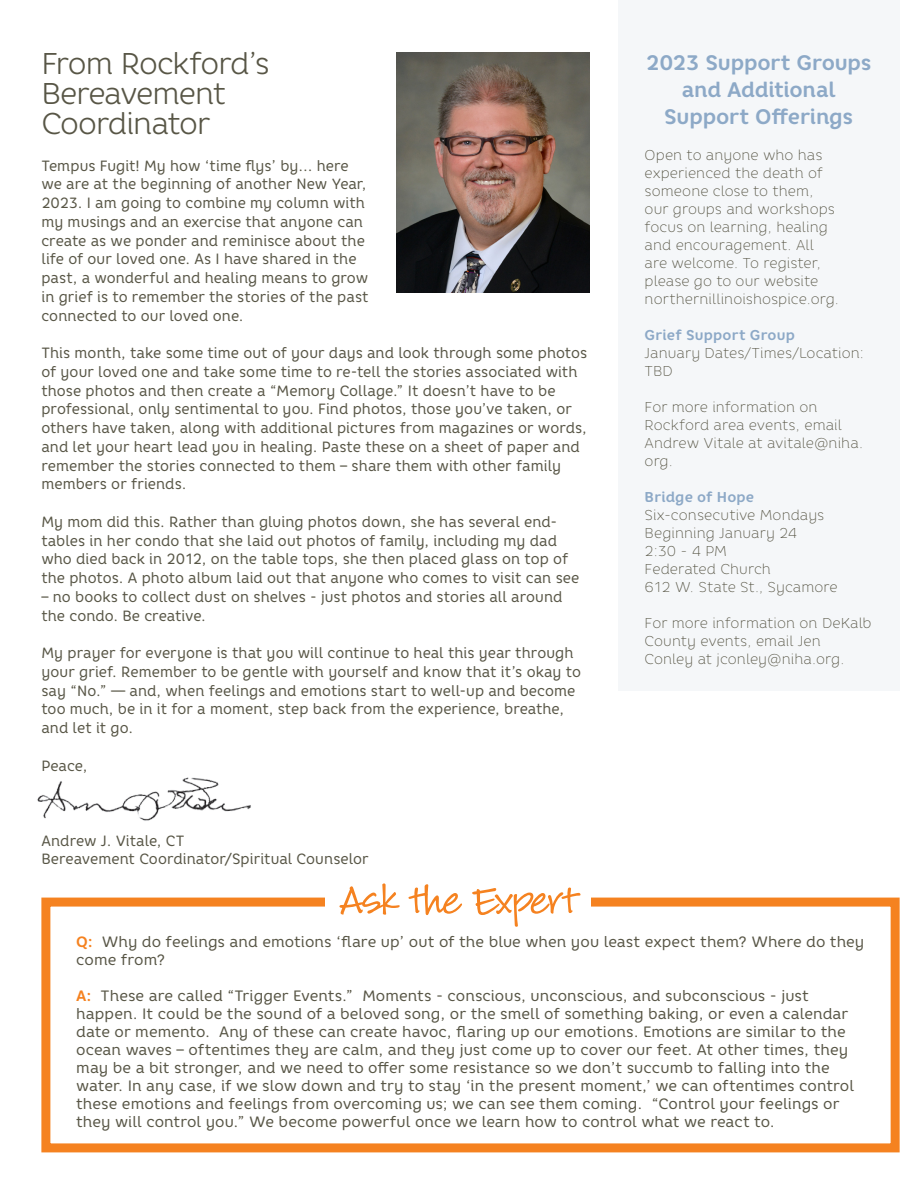
<style>
.page{position:relative;width:918px;height:1188px;background:#fff}
.page>*{position:absolute;margin:0;border:0;box-sizing:border-box;transform-origin:0 0}
.t1{font:63px "Louisiana";letter-spacing:-.015em;color:#f58220}
.t2{font:300 30px "Core Rhino 35";letter-spacing:-.04em;color:#585646}
.continue{font:700 21px/27px "Core Rhino 65";letter-spacing:-.01em;color:#8da9c7;text-align:center}
.continue-2{font:15px/18px "Core Rhino 45";letter-spacing:.005em;color:#585646}
.body_copy{font:14.85px/18.8px "Core Rhino 45";letter-spacing:.005em;color:#585646;scale:.96 1}
.continue-3{font:100 14.25px/18px "Core Rhino 25";color:#585646}
.continue-4{font:700 14.25px "Core Rhino 65";letter-spacing:.01em;color:#8da9c7}
.s1{font-family:"Core Rhino 65";font-weight:700;color:#f58220}
</style>
<div class="page">
<img style="left:397px;top:52px;width:193px;height:241px">
<img style="left:37px;top:777px;width:214px;height:44px">
<div style="left:618px;top:0;width:282px;height:691px;background:#f5f7f9"></div>
<div style="left:41px;top:898px;width:859px;height:254px;border:9px solid #f58220"></div>
<div style="left:325px;top:886px;width:266px;height:26px;background:#fff"></div>
<p class="t2" style="left:41px;top:45px;width:230px">From Rockford’s</p>
<p class="t2" style="left:41px;top:75px;width:186px">Bereavement</p>
<p class="t2" style="left:41px;top:105px;width:171px">Coordinator</p>
<p class="body_copy" style="left:41px;top:156px;width:343px">Tempus Fugit! My how ‘time flys’ by… here we are at the beginning of another New Year, 2023. I am going to combine my column with my musings and an exercise that anyone can create as we ponder and reminisce about the life of our loved one. As I have shared in the past, a wonderful and healing means to grow in grief is to remember the stories of the past connected to our loved one.</p>
<p class="body_copy" style="left:41px;top:343px;width:570px">This month, take some time out of your days and look through some photos of your loved one and take some time to re-tell the stories associated with those photos and then create a “Memory Collage.” It doesn’t have to be professional, only sentimental to you. Find photos, those you’ve taken, or others have taken, along with additional pictures from magazines or words, and let your heart lead you in healing. Paste these on a sheet of paper and remember the stories connected to them – share them with other family members or friends.</p>
<p class="body_copy" style="left:41px;top:512px;width:562px">My mom did this. Rather than gluing photos down, she has several end&shy;tables in her condo that she laid out photos of family, including my dad who died back in 2012, on the table tops, she then placed glass on top of the photos. A photo album laid out that anyone who comes to visit can see</p>
<p class="body_copy" style="left:41px;top:587px;width:544px">– no books to collect dust on shelves - just photos and stories all around the condo. Be creative.</p>
<p class="body_copy" style="left:41px;top:643px;width:564px">My prayer for everyone is that you will continue to heal this year through your grief. Remember to be gentle with yourself and know that it’s okay to say “No.” — and, when feelings and emotions start to well-up and become too much, be in it for a moment, step back from the experience, breathe, and let it go.</p>
<p class="body_copy" style="left:41px;top:756px;width:49px">Peace,</p>
<p class="body_copy" style="left:41px;top:831px;width:151px">Andrew J. Vitale, CT</p>
<p class="body_copy" style="left:41px;top:849px;width:343px">Bereavement Coordinator/Spiritual Counselor</p>
<p class="t1" style="left:339px;top:854px;width:241px">Ask the Expert</p>
<p class="continue" style="left:646px;top:49px;width:227px">2023 Support Groups and Additional<br>Support Offerings</p>
<p class="continue-3" style="left:645px;top:146px;width:196px">Open to anyone who has experienced the death of someone close to them, our groups and workshops focus on learning, healing and encouragement. All are welcome. To register, please go to our website northernillinoishospice.org.</p>
<p class="continue-4" style="left:645px;top:326px;width:152px">Grief Support Group</p>
<p class="continue-3" style="left:645px;top:344px;width:221px">January Dates/Times/Location:<br>TBD</p>
<p class="continue-3" style="left:645px;top:398px;width:220px">For more information on<br>Rockford area events, email<br>Andrew Vitale at avitale@niha. org.</p>
<p class="continue-4" style="left:645px;top:488px;width:111px">Bridge of Hope</p>
<p class="continue-3" style="left:645px;top:506px;width:181px">Six-consecutive Mondays</p>
<p class="continue-3" style="left:645px;top:524px;width:154px">Beginning January 24</p>
<p class="continue-3" style="left:645px;top:542px;width:84px">2:30 - 4 PM</p>
<p class="continue-3" style="left:645px;top:560px;width:128px">Federated Church</p>
<p class="continue-3" style="left:645px;top:578px;width:195px">612 W. State St., Sycamore</p>
<p class="continue-3" style="left:645px;top:614px;width:228px">For more information on DeKalb<br>County events, email Jen<br>Conley at jconley@niha.org.</p>
<p class="continue-2" style="left:76px;top:932px;width:790px"><span class="s1">Q:</span> Why do feelings and emotions ‘flare up’ out of the blue when you least expect them? Where do they come from?</p>
<p class="continue-2" style="left:76px;top:986px;width:779px"><span class="s1">A:</span> These are called “Trigger Events.” Moments - conscious, unconscious, and subconscious - just happen. It could be the sound of a beloved song, or the smell of something baking, or even a calendar date or memento. Any of these can create havoc, flaring up our emotions. Emotions are similar to the ocean waves – oftentimes they are calm, and they just come up to cover our feet. At other times, they may be a bit stronger, and we need to offer some resistance so we don’t succumb to falling into the water. In any case, if we slow down and try to stay ‘in the present moment,’ we can oftentimes control these emotions and feelings from overcoming us; we can see them coming. “Control your feelings or they will control you.” We become powerful once we learn how to control what we react to.</p>
</div>
